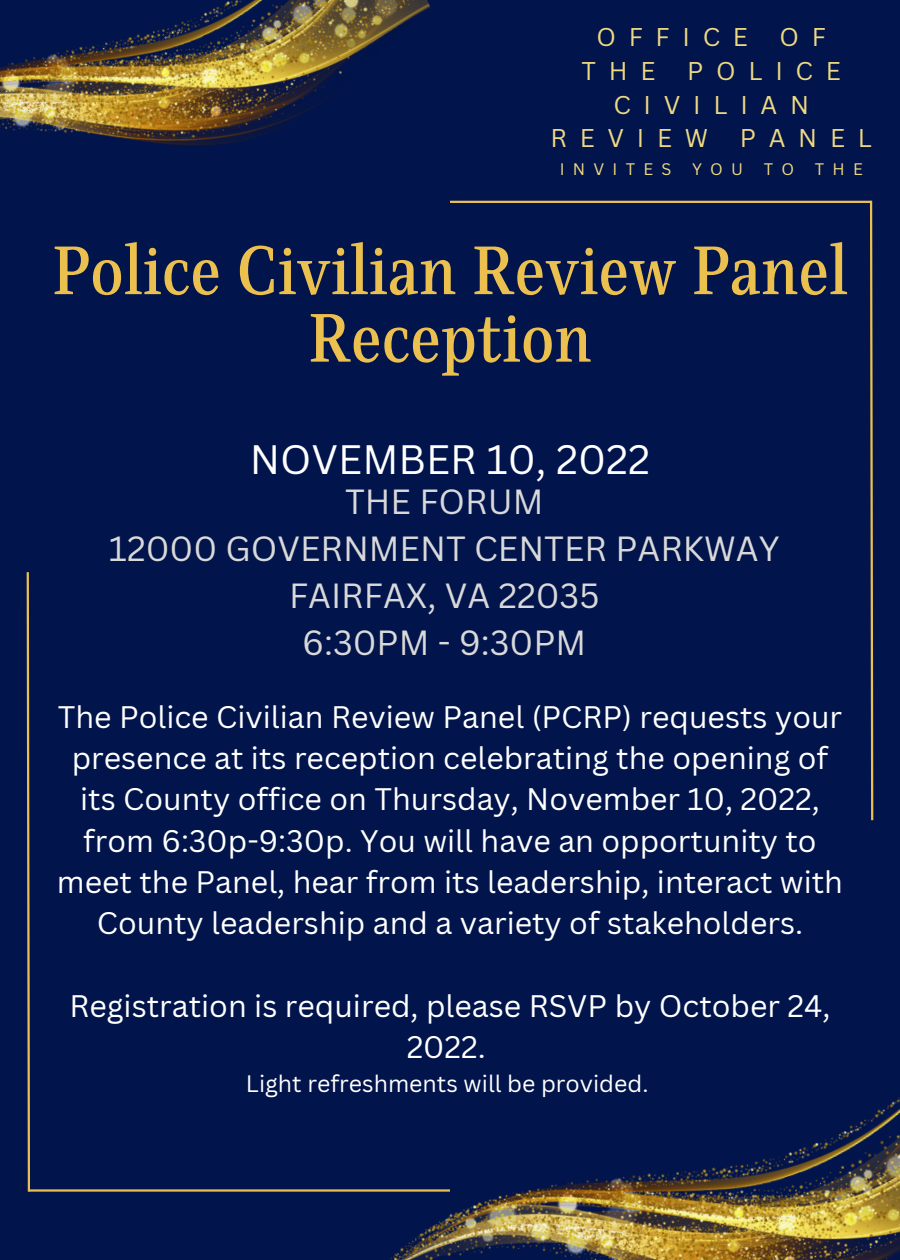
<style>
.page{position:relative;width:900px;height:1260px;background:#01144b}
.page>*{position:absolute;margin:0;border:0;box-sizing:border-box;transform-origin:0 0}
.t1{font:600 70px/67.5px "Singel";color:#ebc04f;text-align:center}
.t2{font:40px "Canva Sans";color:#fff}
.t3{font:34px/47px "Canva Sans";color:#d9d9d9;text-align:center}
.t4{font:30.25px/41.2px "Canva Sans";color:#fff;text-align:center}
.t5{font:25px "Canva Sans";letter-spacing:.51em;color:#eed982}
.t6{font:23.25px "Canva Sans";color:#fff}
.t7{font:16.25px "Canva Sans";letter-spacing:.51em;color:#eed982}
</style>
<div class="page">
<img style="left:0;top:0;width:430px;height:146px">
<img style="left:390px;top:1097px;width:510px;height:163px">
<svg style="left:869px;top:200px;width:5px;height:621px"></svg>
<hr style="left:450px;top:201px;width:421px;height:2px;background:#ebc04f">
<svg style="left:26px;top:572px;width:4px;height:620px"></svg>
<hr style="left:29px;top:1189px;width:421px;height:3px;background:#ebc04f">
<p class="t5" style="left:596px;top:19px;width:153px">OFFICE</p>
<p class="t5" style="left:780px;top:19px;width:48px">O F</p>
<p class="t5" style="left:582px;top:53px;width:75px">THE</p>
<p class="t5" style="left:687px;top:53px;width:155px">POLICE</p>
<p class="t5" style="left:613px;top:87px;width:197px">CIVILIAN</p>
<p class="t5" style="left:550px;top:121px;width:159px">REVIEW</p>
<p class="t5" style="left:740px;top:121px;width:134px">PANEL</p>
<p class="t7" style="left:560px;top:158px;width:113px">INVITES</p>
<p class="t7" style="left:692px;top:158px;width:53px">YOU</p>
<p class="t7" style="left:764px;top:158px;width:32px">T O</p>
<p class="t7" style="left:815px;top:158px;width:50px">THE</p>
<h1 class="t1" style="left:52px;top:239px;width:797px">Police Civilian Review Panel<br>Reception</h1>
<h2 class="t2" style="left:250px;top:432px;width:402px">NOVEMBER 10, 2022</h2>
<p class="t3" style="left:109px;top:478px;width:672px">THE FORUM<br>12000 GOVERNMENT CENTER PARKWAY<br>FAIRFAX, VA 22035<br>6:30PM - 9:30PM</p>
<p class="t4" style="left:57px;top:696px;width:788px">The Police Civilian Review Panel (PCRP) requests your presence at its reception celebrating the opening of its County office on Thursday, November 10, 2022, from 6:30p-9:30p. You will have an opportunity to meet the Panel, hear from its leadership, interact with County leadership and a variety of stakeholders.</p>
<p class="t4" style="left:69px;top:984px;width:763px">Registration is required, please RSVP by October 24,<br>2022.</p>
<p class="t6" style="left:246px;top:1067px;width:404px">Light refreshments will be provided.</p>
</div>
